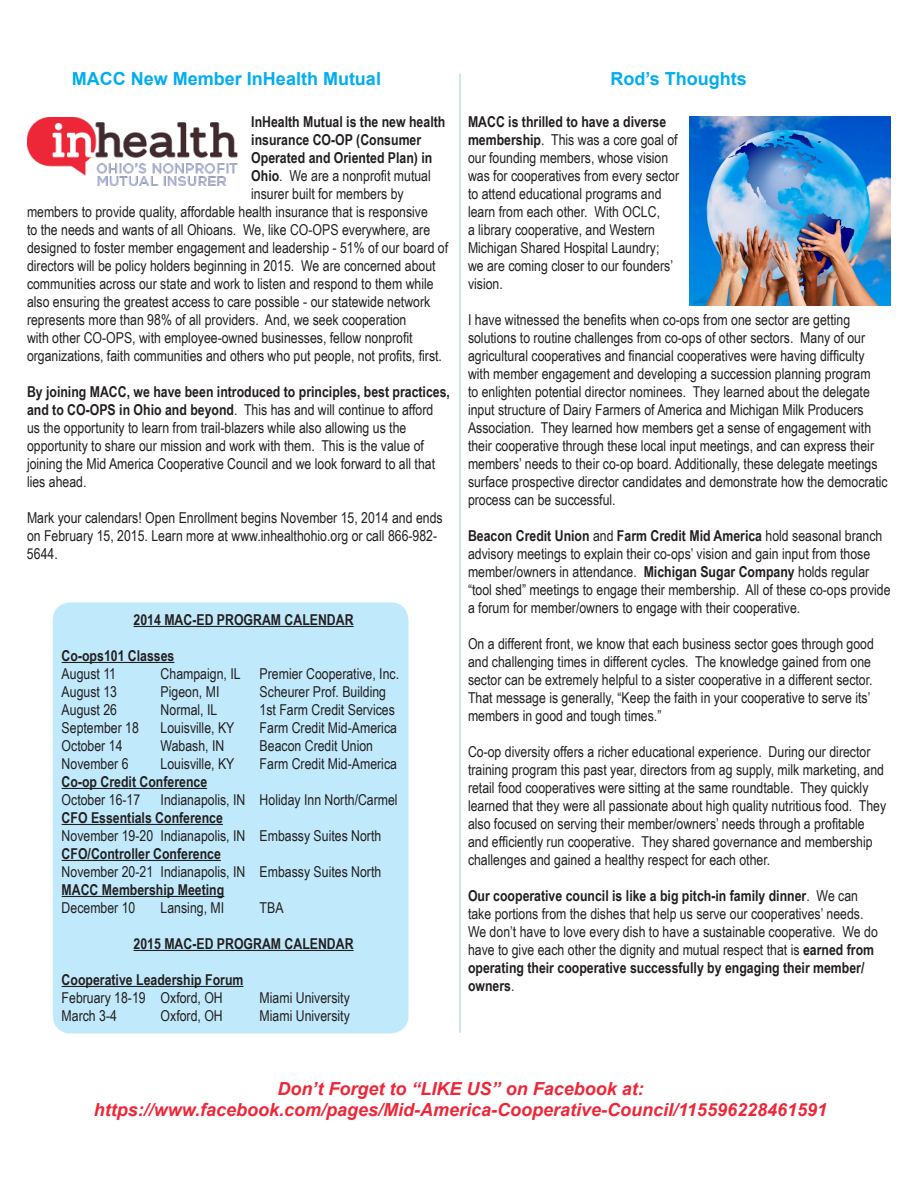
<style>
.page{position:relative;width:918px;height:1188px;background:#fff}
.page>*{position:absolute;margin:0;border:0;box-sizing:border-box;transform-origin:0 0}
.t1{font:italic 700 18px/21.6px "Arial";color:#ee2738;text-align:center}
.t2{font:700 18px "Arial";color:#00aeef}
.t3{font:15px/18px "Arial Narrow";color:#231f20}
.t4{font:700 15px "Arial Narrow";color:#231f20}
.s1{font-weight:700}
</style>
<div class="page">
<hr style="left:460px;top:74px;width:1px;height:959px;background:#92d6c1">
<div style="left:53px;top:602px;width:356px;height:432px;background:#c0eafb;border-radius:18px"></div>
<hr style="left:134px;top:626px;width:220px;height:1px;background:#231f20">
<hr style="left:62px;top:662px;width:112px;height:1px;background:#231f20">
<hr style="left:62px;top:788px;width:145px;height:1px;background:#231f20">
<hr style="left:62px;top:824px;width:161px;height:1px;background:#231f20">
<hr style="left:62px;top:860px;width:159px;height:1px;background:#231f20">
<hr style="left:62px;top:896px;width:162px;height:1px;background:#231f20">
<hr style="left:134px;top:950px;width:220px;height:1px;background:#231f20">
<hr style="left:62px;top:986px;width:181px;height:1px;background:#231f20">
<img style="left:690px;top:116px;width:200px;height:190px">
<img style="left:28px;top:117px;width:210px;height:69px">
<p class="t2" style="left:72px;top:67px;width:311px">MACC New Member InHealth Mutual</p>
<p class="t2" style="left:611px;top:67px;width:138px">Rod’s Thoughts</p>
<p class="t4" style="left:251px;top:111px;width:196px">InHealth Mutual is the new health</p>
<p class="t4" style="left:251px;top:129px;width:171px">insurance CO-OP (Consumer</p>
<p class="t4" style="left:251px;top:147px;width:183px">Operated and Oriented Plan) in</p>
<p class="t3" style="left:251px;top:167px;width:181px"><span class="s1">Ohio</span>. We are a nonprofit mutual</p>
<p class="t3" style="left:251px;top:185px;width:154px">insurer built for members by</p>
<p class="t3" style="left:27px;top:203px;width:402px">members to provide quality, affordable health insurance that is responsive</p>
<p class="t3" style="left:27px;top:221px;width:405px">to the needs and wants of all Ohioans. We, like CO-OPS everywhere, are</p>
<p class="t3" style="left:27px;top:239px;width:423px">designed to foster member engagement and leadership - 51% of our board of</p>
<p class="t3" style="left:27px;top:257px;width:410px">directors will be policy holders beginning in 2015. We are concerned about</p>
<p class="t3" style="left:27px;top:275px;width:408px">communities across our state and work to listen and respond to them while</p>
<p class="t3" style="left:27px;top:293px;width:405px">also ensuring the greatest access to care possible - our statewide network</p>
<p class="t3" style="left:27px;top:311px;width:381px">represents more than 98% of all providers. And, we seek cooperation</p>
<p class="t3" style="left:27px;top:329px;width:387px">with other CO-OPS, with employee-owned businesses, fellow nonprofit</p>
<p class="t3" style="left:27px;top:347px;width:417px">organizations, faith communities and others who put people, not profits, first.</p>
<p class="t3" style="left:27px;top:383px;width:424px"><span class="s1">By joining MACC, we have been introduced to principles, best practices, and to CO-OPS in Ohio and beyond</span>. This has and will continue to afford us the opportunity to learn from trail-blazers while also allowing us the opportunity to share our mission and work with them. This is the value of joining the Mid America Cooperative Council and we look forward to all that lies ahead.</p>
<p class="t3" style="left:27px;top:509px;width:417px">Mark your calendars! Open Enrollment begins November 15, 2014 and ends on February 15, 2015. Learn more at www.inhealthohio.org or call 866-982-<br>5644.</p>
<p class="t4" style="left:134px;top:608px;width:222px">2014 MAC-ED PROGRAM CALENDAR</p>
<p class="t4" style="left:62px;top:644px;width:114px">Co-ops101 Classes</p>
<p class="t3" style="left:62px;top:664px;width:56px">August 11</p>
<p class="t3" style="left:161px;top:664px;width:81px">Champaign, IL</p>
<p class="t3" style="left:260px;top:664px;width:141px">Premier Cooperative, Inc.</p>
<p class="t3" style="left:62px;top:682px;width:57px">August 13</p>
<p class="t3" style="left:161px;top:682px;width:60px">Pigeon, MI</p>
<p class="t3" style="left:260px;top:682px;width:128px">Scheurer Prof. Building</p>
<p class="t3" style="left:62px;top:700px;width:57px">August 26</p>
<p class="t3" style="left:161px;top:700px;width:58px">Normal, IL</p>
<p class="t3" style="left:260px;top:700px;width:137px">1st Farm Credit Services</p>
<p class="t3" style="left:62px;top:718px;width:79px">September 18</p>
<p class="t3" style="left:161px;top:718px;width:75px">Louisville, KY</p>
<p class="t3" style="left:260px;top:718px;width:139px">Farm Credit Mid-America</p>
<p class="t3" style="left:62px;top:736px;width:62px">October 14</p>
<p class="t3" style="left:161px;top:736px;width:65px">Wabash, IN</p>
<p class="t3" style="left:260px;top:736px;width:115px">Beacon Credit Union</p>
<p class="t3" style="left:62px;top:754px;width:68px">November 6</p>
<p class="t3" style="left:161px;top:754px;width:75px">Louisville, KY</p>
<p class="t3" style="left:260px;top:754px;width:139px">Farm Credit Mid-America</p>
<p class="t4" style="left:62px;top:770px;width:147px">Co-op Credit Conference</p>
<p class="t3" style="left:62px;top:790px;width:80px">October 16-17</p>
<p class="t3" style="left:161px;top:790px;width:239px">Indianapolis, IN Holiday Inn North/Carmel</p>
<p class="t4" style="left:62px;top:806px;width:163px">CFO Essentials Conference</p>
<p class="t3" style="left:62px;top:826px;width:321px">November 19-20 Indianapolis, IN Embassy Suites North</p>
<p class="t4" style="left:62px;top:842px;width:161px">CFO/Controller Conference</p>
<p class="t3" style="left:62px;top:862px;width:321px">November 20-21 Indianapolis, IN Embassy Suites North</p>
<p class="t4" style="left:62px;top:878px;width:164px">MACC Membership Meeting</p>
<p class="t3" style="left:62px;top:898px;width:75px">December 10</p>
<p class="t3" style="left:161px;top:898px;width:65px">Lansing, MI</p>
<p class="t3" style="left:260px;top:898px;width:25px">TBA</p>
<p class="t4" style="left:134px;top:932px;width:222px">2015 MAC-ED PROGRAM CALENDAR</p>
<p class="t4" style="left:62px;top:968px;width:183px">Cooperative Leadership Forum</p>
<p class="t3" style="left:62px;top:988px;width:163px">February 18-19 Oxford, OH</p>
<p class="t3" style="left:260px;top:988px;width:92px">Miami University</p>
<p class="t3" style="left:62px;top:1006px;width:57px">March 3-4</p>
<p class="t3" style="left:161px;top:1006px;width:64px">Oxford, OH</p>
<p class="t3" style="left:260px;top:1006px;width:92px">Miami University</p>
<p class="t3" style="left:468px;top:113px;width:213px"><span class="s1">MACC is thrilled to have a diverse membership</span>. This was a core goal of our founding members, whose vision was for cooperatives from every sector to attend educational programs and learn from each other. With OCLC,<br>a library cooperative, and Western<br>Michigan Shared Hospital Laundry;<br>we are coming closer to our founders’ vision.</p>
<p class="t3" style="left:468px;top:311px;width:421px">I have witnessed the benefits when co-ops from one sector are getting solutions to routine challenges from co-ops of other sectors. Many of our agricultural cooperatives and financial cooperatives were having difficulty with member engagement and developing a succession planning program<br>to enlighten potential director nominees. They learned about the delegate input structure of Dairy Farmers of America and Michigan Milk Producers Association. They learned how members get a sense of engagement with their cooperative through these local input meetings, and can express their members’ needs to their co-op board. Additionally, these delegate meetings surface prospective director candidates and demonstrate how the democratic process can be successful.</p>
<p class="t3" style="left:468px;top:527px;width:424px"><span class="s1">Beacon Credit Union</span> and <span class="s1">Farm Credit Mid America</span> hold seasonal branch advisory meetings to explain their co-ops’ vision and gain input from those member/owners in attendance. <span class="s1">Michigan Sugar Company</span> holds regular “tool shed” meetings to engage their membership. All of these co-ops provide a forum for member/owners to engage with their cooperative.</p>
<p class="t3" style="left:468px;top:635px;width:407px">On a different front, we know that each business sector goes through good and challenging times in different cycles. The knowledge gained from one sector can be extremely helpful to a sister cooperative in a different sector.<br>That message is generally, “Keep the faith in your cooperative to serve its’ members in good and tough times.”</p>
<p class="t3" style="left:468px;top:743px;width:420px">Co-op diversity offers a richer educational experience. During our director training program this past year, directors from ag supply, milk marketing, and retail food cooperatives were sitting at the same roundtable. They quickly learned that they were all passionate about high quality nutritious food. They also focused on serving their member/owners’ needs through a profitable and efficiently run cooperative. They shared governance and membership challenges and gained a healthy respect for each other.</p>
<p class="t3" style="left:468px;top:887px;width:411px"><span class="s1">Our cooperative council is like a big pitch-in family dinner</span>. We can take portions from the dishes that help us serve our cooperatives’ needs.<br>We don’t have to love every dish to have a sustainable cooperative. We do have to give each other the dignity and mutual respect that is <span class="s1">earned from operating their cooperative successfully by engaging their member/ owners</span>.</p>
<p class="t1" style="left:94px;top:1078px;width:735px">Don’t Forget to “LIKE US” on Facebook at: https://www.facebook.com/pages/Mid-America-Cooperative-Council/115596228461591</p>
</div>
